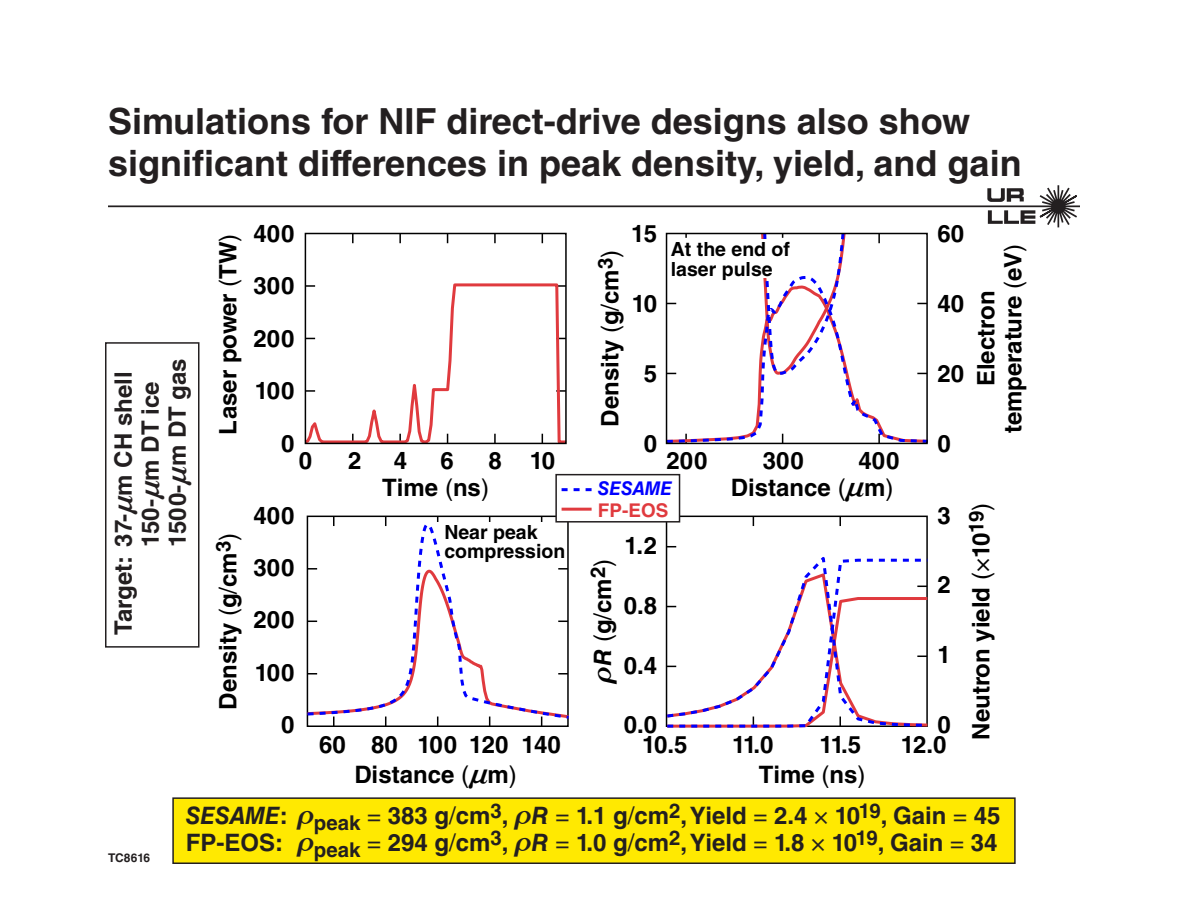
<style>
.page{position:relative;width:1188px;height:918px;background:#fff}
.page>*{position:absolute;margin:0;border:0;box-sizing:border-box;transform-origin:0 0}
.t1{font:700 36px/42px "Helvetica LT Std";color:#231f20}
.t2{font:700 24px/26.8px "Helvetica LT Std";color:#000}
.t3{font:700 24px "Helvetica LT Std";color:#231f20}
.t4{font:700 24px/52.5px "Helvetica LT Std";letter-spacing:.02em;color:#000;text-align:right}
.t5{font:24px "Helvetica LT Std";color:#000}
.t6{font:700 19.5px/19.5px "Helvetica LT Std";color:#000}
.t7{font:italic 700 18.9px/21.6px "Helvetica LT Std";color:#00f}
.t8{font:700 12px "Helvetica LT Std";color:#231f20}
.s1{font-family:"MM Greek"}
.s2{font-weight:400}
.s3{font-style:normal;color:#e03a3e}
.s4{font-family:"MM Greek";font-weight:700}
.s5{font-weight:700;font-style:italic}
.s6{font-weight:700}
.s7{font-style:italic}
</style>
<div class="page">
<div style="left:173px;top:798px;width:842px;height:65px;background:#ffe901"></div>
<div style="left:172px;top:797px;width:844px;height:67px;border:2px solid #231f20"></div>
<svg style="left:987px;top:185px;width:92px;height:43px"></svg>
<hr style="left:108px;top:205px;width:972px;height:2px;background:#231f20">
<div style="left:105px;top:342px;width:95px;height:306px;border:2px solid #231f20"></div>
<svg style="left:352px;top:236px;width:2px;height:7px"></svg>
<svg style="left:399px;top:236px;width:2px;height:7px"></svg>
<svg style="left:494px;top:236px;width:2px;height:7px"></svg>
<svg style="left:333px;top:516px;width:2px;height:6px"></svg>
<svg style="left:839px;top:516px;width:2px;height:10px"></svg>
<svg style="left:304px;top:282px;width:263px;height:163px"></svg>
<svg style="left:306px;top:721px;width:263px;height:5px"></svg>
<svg style="left:306px;top:522px;width:263px;height:199px"></svg>
<svg style="left:665px;top:232px;width:263px;height:212px"></svg>
<svg style="left:665px;top:557px;width:263px;height:171px"></svg>
<div style="left:305px;top:233px;width:262px;height:211px;border:2px solid #000"></div>
<div style="left:555px;top:474px;width:125px;height:49px;border:2px solid #231f20"></div>
<svg style="left:562px;top:488px;width:30px;height:3px"></svg>
<hr style="left:562px;top:508px;width:30px;height:3px;background:#e03a3e">
<div style="left:755px;top:239px;width:22px;height:39px;background:#fff"></div>
<div style="left:666px;top:233px;width:262px;height:211px;border:2px solid #000"></div>
<p class="t1" style="left:108px;top:100px;width:915px">Simulations for NIF direct-drive designs also show significant differences in peak density, yield, and gain</p>
<p class="t3" style="left:163px;top:547px;width:190px;rotate:-90deg">1500-<span class="s1">n</span>m DT gas</p>
<p class="t3" style="left:109px;top:635px;width:265px;rotate:-90deg">Target: 37-<span class="s1">n</span>m CH shell</p>
<p class="t3" style="left:136px;top:547px;width:166px;rotate:-90deg">150-<span class="s1">n</span>m DT ice</p>
<p class="t2" style="left:214px;top:435px;width:203px;rotate:-90deg">Laser power <span class="s2">(</span>TW<span class="s2">)</span></p>
<p class="t2" style="left:214px;top:710px;width:178px;rotate:-90deg">Density <span class="s2">(</span>g<span class="s2">/</span>cm<sup>3</sup><span class="s2">)</span></p>
<p class="t2" style="left:254px;top:219px;width:42px">400</p>
<p class="t2" style="left:631px;top:219px;width:27px">15</p>
<p class="t2" style="left:938px;top:219px;width:28px">60</p>
<p class="t6" style="left:671px;top:239px;width:121px">At the end of laser pulse</p>
<p class="t2" style="left:972px;top:433px;width:190px;text-align:center;rotate:-90deg">Electron temperature <span class="s2">(</span>eV<span class="s2">)</span></p>
<p class="t2" style="left:596px;top:427px;width:178px;rotate:-90deg">Density <span class="s2">(</span>g<span class="s2">/</span>cm<sup>3</sup><span class="s2">)</span></p>
<p class="t4" style="left:254px;top:259px;width:42px">300<br>200<br>100<br>0</p>
<p class="t2" style="left:632px;top:289px;width:27px">10</p>
<p class="t2" style="left:938px;top:289px;width:28px">40</p>
<p class="t2" style="left:938px;top:359px;width:28px">20</p>
<p class="t2" style="left:644px;top:359px;width:15px">5</p>
<p class="t2" style="left:644px;top:429px;width:15px">0</p>
<p class="t2" style="left:938px;top:429px;width:15px">0</p>
<p class="t2" style="left:299px;top:446px;width:15px">0</p>
<p class="t2" style="left:348px;top:446px;width:15px">2</p>
<p class="t2" style="left:394px;top:446px;width:15px">4</p>
<p class="t2" style="left:382px;top:446px;width:108px;text-indent:58px">6<br>Time <span class="s2">(</span>ns<span class="s2">)</span></p>
<p class="t2" style="left:488px;top:446px;width:68px">8 10</p>
<p class="t2" style="left:666px;top:446px;width:42px">200</p>
<p class="t2" style="left:731px;top:446px;width:164px;text-indent:32px">300<br>Distance <span class="s2">(</span><span class="s1">n</span>m<span class="s2">)</span></p>
<p class="t2" style="left:858px;top:446px;width:42px">400</p>
<p class="t7" style="left:598px;top:477px;width:76px">SESAME<br><span class="s3">FP-EOS</span></p>
<p class="t2" style="left:938px;top:501px;width:15px">3</p>
<p class="t2" style="left:967px;top:740px;width:238px;rotate:-90deg">Neutron yield <span class="s2">(×</span>10<sup>19</sup><span class="s2">)</span></p>
<p class="t2" style="left:254px;top:501px;width:42px">400</p>
<p class="t6" style="left:444px;top:522px;width:122px">Near peak compression</p>
<p class="t2" style="left:624px;top:532px;width:34px">1.2</p>
<p class="t4" style="left:254px;top:541px;width:42px">300<br>200<br>100<br>0</p>
<p class="t5" style="left:589px;top:684px;width:126px;rotate:-90deg"><span class="s4">t</span><span class="s5">R</span> (<span class="s6">g</span>/<span class="s6">cm</span><sup>2</sup>)</p>
<p class="t2" style="left:938px;top:571px;width:15px">2</p>
<p class="t2" style="left:624px;top:591px;width:35px">0.8</p>
<p class="t2" style="left:938px;top:641px;width:15px">1</p>
<p class="t2" style="left:624px;top:651px;width:35px">0.4</p>
<p class="t2" style="left:624px;top:711px;width:35px">0.0</p>
<p class="t2" style="left:938px;top:711px;width:15px">0</p>
<p class="t2" style="left:319px;top:731px;width:139px">60 80 100</p>
<p class="t2" style="left:901px;top:731px;width:47px">12.0</p>
<p class="t2" style="left:354px;top:760px;width:164px">Distance <span class="s2">(</span><span class="s1">n</span>m<span class="s2">)</span></p>
<p class="t2" style="left:469px;top:731px;width:93px">120 140</p>
<p class="t2" style="left:642px;top:731px;width:47px">10.5</p>
<p class="t2" style="left:732px;top:731px;width:43px">11.0</p>
<p class="t2" style="left:759px;top:730px;width:108px;line-height:29.5px;text-align:right">11.5<br>Time <span class="s2">(</span>ns<span class="s2">)</span></p>
<p class="t8" style="left:108px;top:850px;width:44px">TC8616</p>
<p class="t3" style="left:186px;top:801px;width:816px"><span class="s7">SESAME</span>: <span class="s1">t</span><sub>peak</sub> <span class="s2">=</span> 383 g<span class="s2">/</span>cm<sup>3</sup>, <span class="s1">t</span><span class="s7">R</span> <span class="s2">=</span> 1.1 g<span class="s2">/</span>cm<sup>2</sup>, Yield <span class="s2">=</span> 2.4 <span class="s2">×</span> 10<sup>19</sup>, Gain <span class="s2">=</span> 45</p>
<p class="t3" style="left:186px;top:828px;width:813px">FP-EOS: <span class="s1">t</span><sub>peak</sub> <span class="s2">=</span> 294 g<span class="s2">/</span>cm<sup>3</sup>, <span class="s1">t</span><span class="s7">R</span> <span class="s2">=</span> 1.0 g<span class="s2">/</span>cm<sup>2</sup>, Yield <span class="s2">=</span> 1.8 <span class="s2">×</span> 10<sup>19</sup>, Gain <span class="s2">=</span> 34</p>
</div>
